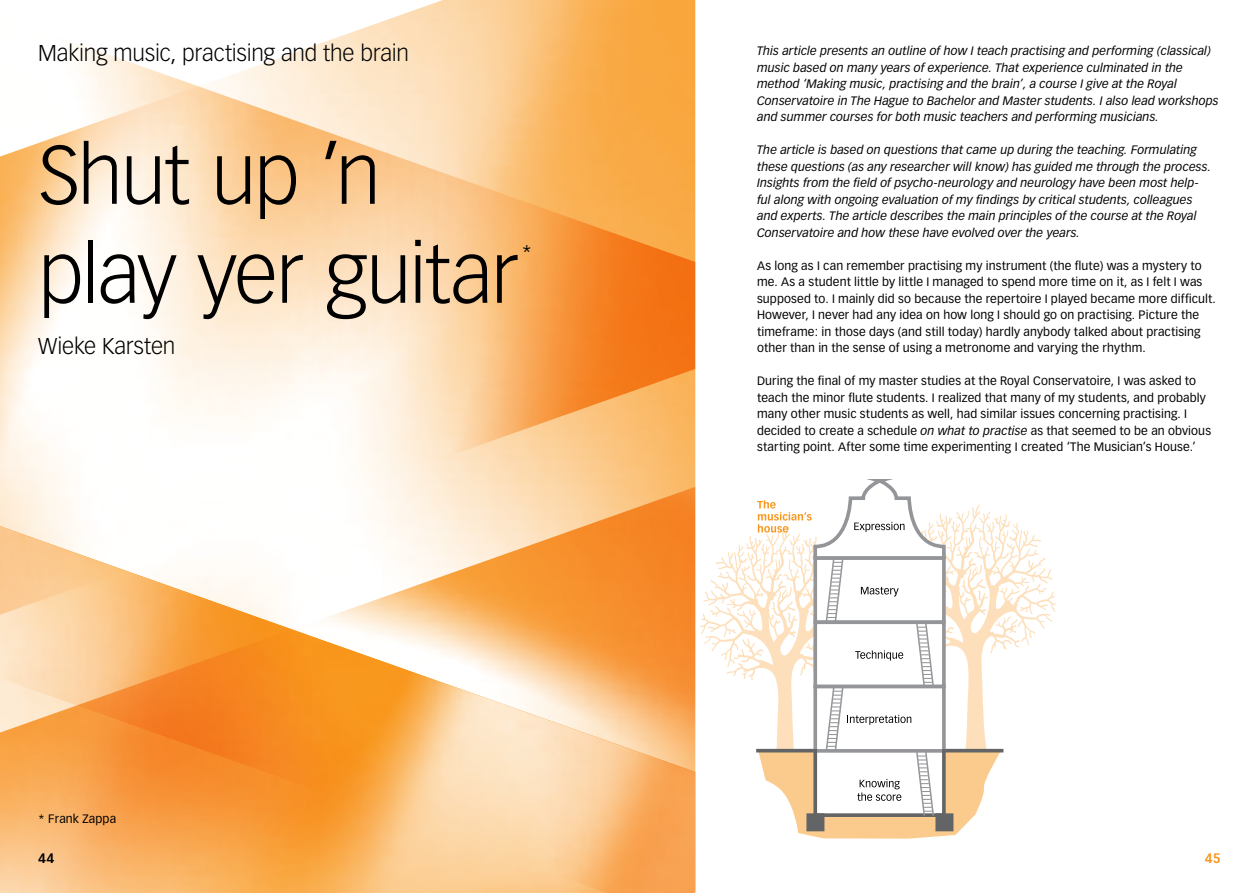
<style>
.page{position:relative;width:1259px;height:893px;background:#fff}
.page>*{position:absolute;margin:0;border:0;box-sizing:border-box;transform-origin:0 0}
.t1{font:300 81px/99px "Vectora LH";letter-spacing:-.025em;color:#000}
.t2{font:300 22.5px "Vectora LH";letter-spacing:-.01em;color:#000}
.t3{font:300 19.5px "Vectora LH";color:#000}
.t4{font:700 13.5px "Vectora LH";color:#000}
.t5{font:700 13.5px "Vectora LH";color:#f8971d}
.t6{font:12px/16.5px "Vectora LH";letter-spacing:.01em;color:#000}
.t7{font:italic 12px/16.5px "Vectora LH";letter-spacing:.01em;color:#000}
.s1{font-style:italic}
</style>
<div class="page">
<img style="left:0;top:615px;width:695px;height:278px">
<img style="left:0;top:16px;width:695px;height:599px">
<svg style="left:700px;top:479px;width:356px;height:360px"></svg>
<h2 class="t2" style="left:38px;top:40px;width:372px">Making music, practising and the brain</h2>
<h1 class="t1" style="left:38px;top:127px;width:482px">Shut up ’n play yer guitar</h1>
<h3 class="t3" style="left:522px;top:241px;width:12px">*</h3>
<h2 class="t2" style="left:38px;top:333px;width:139px">Wieke Karsten</h2>
<p class="t6" style="left:38px;top:810px;width:79px">* Frank Zappa</p>
<p class="t7" style="left:757px;top:43px;width:463px">This article presents an outline of how I teach practising and performing (classical) music based on many years of experience. That experience culminated in the method ‘Making music, practising and the brain’, a course I give at the Royal Conservatoire in The Hague to Bachelor and Master students. I also lead workshops and summer courses for both music teachers and performing musicians.</p>
<p class="t7" style="left:757px;top:142px;width:455px">The article is based on questions that came up during the teaching. Formulating these questions (as any researcher will know) has guided me through the process.<br>Insights from the field of psycho-neurology and neurology have been most help&shy;ful along with ongoing evaluation of my findings by critical students, colleagues and experts. The article describes the main principles of the course at the Royal Conservatoire and how these have evolved over the years.</p>
<p class="t6" style="left:757px;top:257px;width:460px">As long as I can remember practising my instrument (the flute) was a mystery to me. As a student little by little I managed to spend more time on it, as I felt I was supposed to. I mainly did so because the repertoire I played became more difficult.<br>However, I never had any idea on how long I should go on practising. Picture the timeframe: in those days (and still today) hardly anybody talked about practising other than in the sense of using a metronome and varying the rhythm.</p>
<p class="t6" style="left:757px;top:373px;width:455px">During the final of my master studies at the Royal Conservatoire, I was asked to teach the minor flute students. I realized that many of my students, and probably many other music students as well, had similar issues concerning practising. I decided to create a schedule <span class="s1">on what to practise</span> as that seemed to be an obvious starting point. After some time experimenting I created ‘The Musician’s House.’</p>
<p class="t4" style="left:38px;top:850px;width:18px">44</p>
<p class="t5" style="left:1204px;top:850px;width:18px">45</p>
</div>
